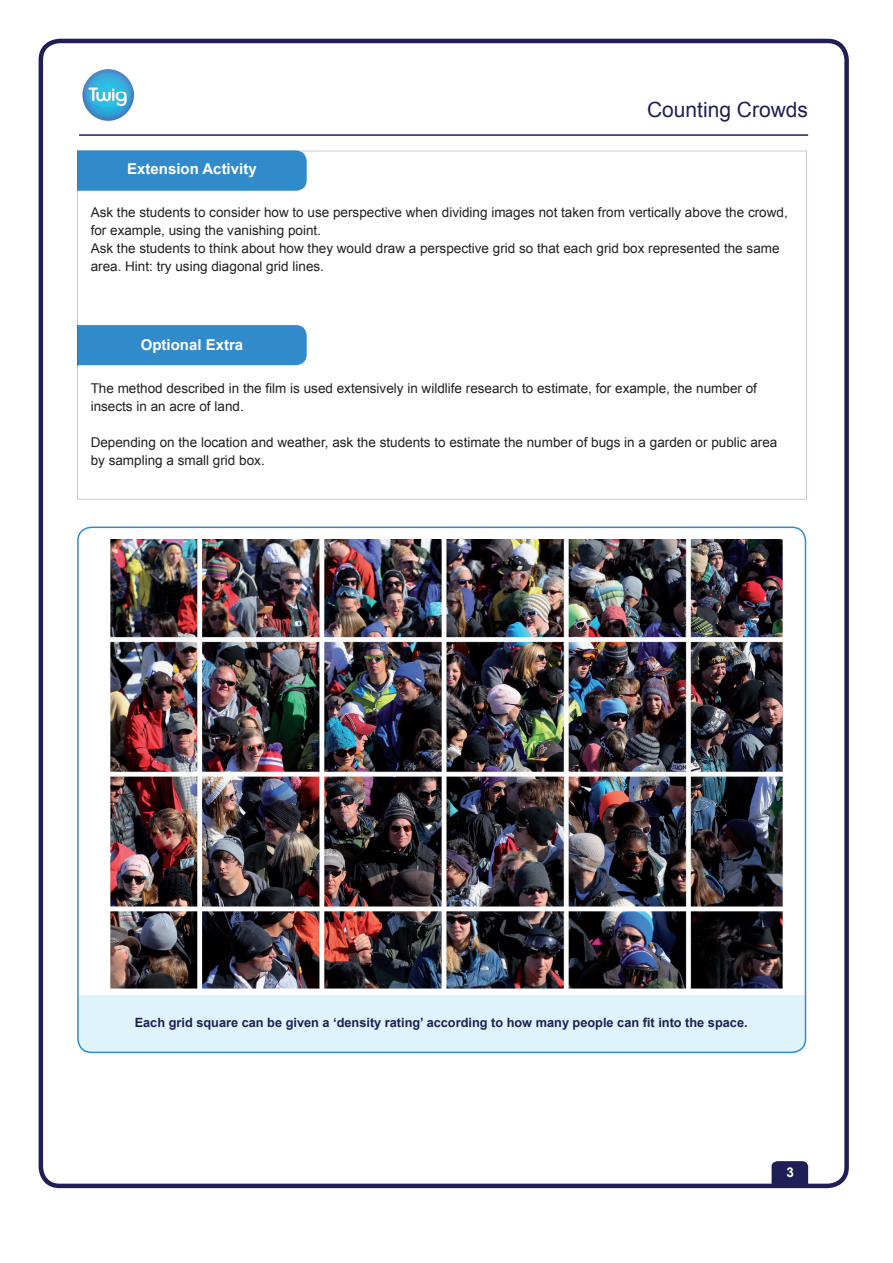
<style>
.page{position:relative;width:893px;height:1263px;background:#fff}
.page>*{position:absolute;margin:0;border:0;box-sizing:border-box;transform-origin:0 0}
.t1{font:21px "Arial";color:#201f55}
.t2{font:700 15px "Arial";color:#fff}
.t3{font:13.5px/18px "Arial";color:#231f20}
.t4{font:700 13.5px "Arial";color:#fff}
.t5{font:700 12.75px "Arial";color:#201f55}
</style>
<div class="page">
<div style="left:39px;top:39px;width:810px;height:1149px;border:4px solid #201f55;border-radius:19px"></div>
<hr style="left:79px;top:134px;width:729px;height:2px;background:#201f55">
<img style="left:82px;top:69px;width:52px;height:52px">
<svg style="left:772px;top:1161px;width:36px;height:25px"></svg>
<div style="left:78px;top:995px;width:727px;height:57px;background:#dff3fc"></div>
<img style="left:110px;top:540px;width:674px;height:448px">
<svg style="left:77px;top:151px;width:730px;height:349px"></svg>
<div style="left:77px;top:151px;width:230px;height:40px;background:#318bcb"></div>
<hr style="left:77px;top:325px;width:1px;height:40px;background:#2f73ab">
<p class="t2" style="left:127px;top:159px;width:131px">Extension Activity</p>
<h1 class="t1" style="left:647px;top:95px;width:163px">Counting Crowds</h1>
<p class="t3" style="left:91px;top:203px;width:699px">Ask the students to consider how to use perspective when dividing images not taken from vertically above the crowd, for example, using the vanishing point.<br>Ask the students to think about how they would draw a perspective grid so that each grid box represented the same area. Hint: try using diagonal grid lines.</p>
<p class="t2" style="left:141px;top:335px;width:104px">Optional Extra</p>
<p class="t3" style="left:91px;top:379px;width:668px">The method described in the film is used extensively in wildlife research to estimate, for example, the number of insects in an acre of land.</p>
<p class="t3" style="left:91px;top:433px;width:688px">Depending on the location and weather, ask the students to estimate the number of bugs in a garden or public area by sampling a small grid box.</p>
<p class="t5" style="left:135px;top:1014px;width:614px">Each grid square can be given a ‘density rating’ according to how many people can fit into the space.</p>
<p class="t4" style="left:786px;top:1163px;width:9px">3</p>
</div>
